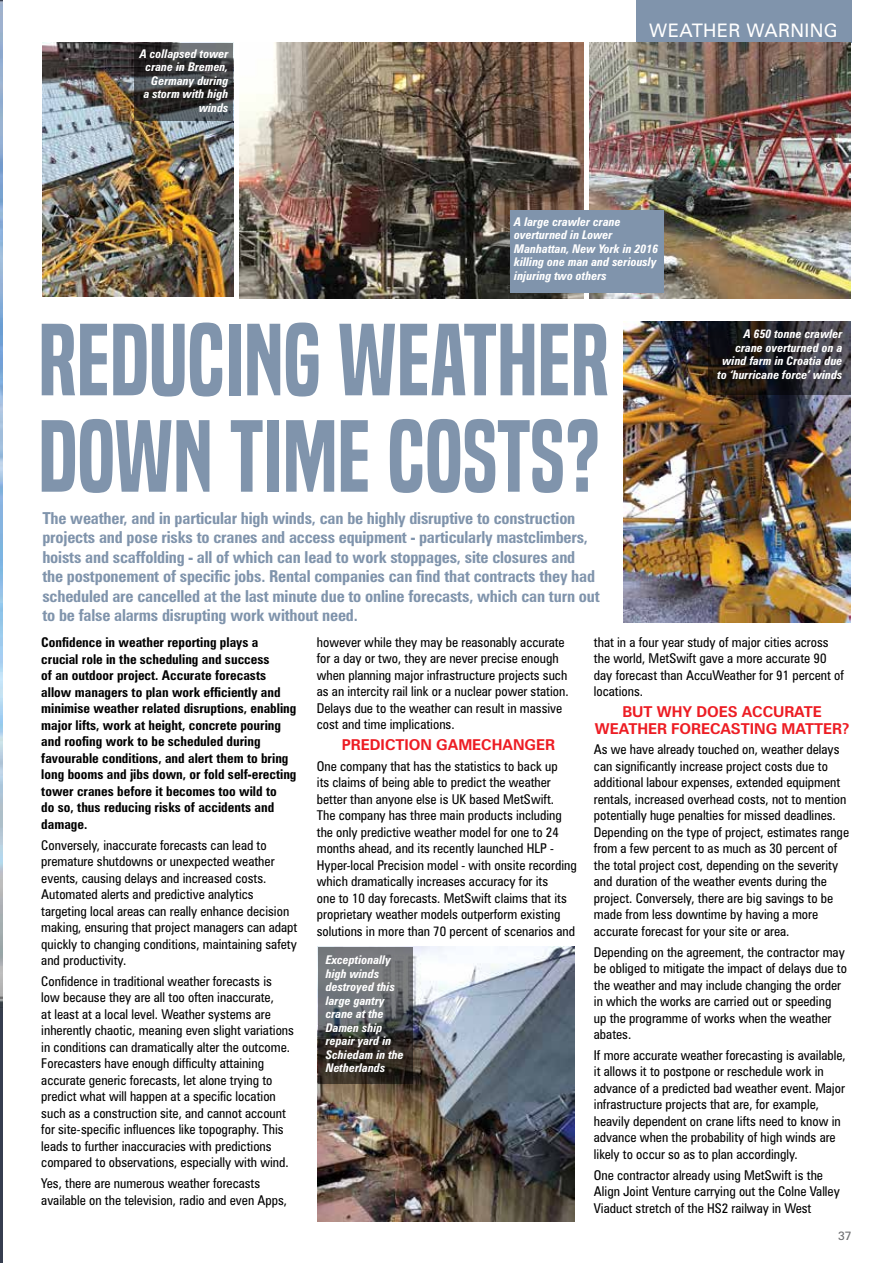
<style>
.page{position:relative;width:893px;height:1263px;background:#fff}
.page>*{position:absolute;margin:0;border:0;box-sizing:border-box;transform-origin:0 0}
.t1{font:94.5px/96.4px "Built Titling Sb";letter-spacing:.005em;color:#8094ac}
.t2{font:18.6px "Zurich BT";letter-spacing:.02em;color:#fff}
.t3{font:700 condensed 16.5px/19.5px "Zurich BT";letter-spacing:-.01em;color:#8094ac}
.t4{font:700 15px/16.5px "Zurich BT";color:#ed1d24;text-align:center}
.t5{font:condensed 13.5px/16.5px "Zurich BT";color:#000}
.t6{font:700 condensed 13.5px/16.5px "Zurich BT";color:#000}
.t7{font:italic 700 condensed 12px/13.5px "Zurich BT";color:#fff}
.t8{font:12px "Zurich BT";color:#6d6e71}
</style>
<div class="page">
<img style="left:317px;top:946px;width:257px;height:275px">
<svg style="left:318px;top:947px;width:94px;height:137px;background:#535353"></svg>
<div style="left:636px;top:0;width:215px;height:43px;background:#8094ac"></div>
<img style="left:43px;top:43px;width:190px;height:254px">
<img style="left:240px;top:43px;width:343px;height:256px">
<img style="left:590px;top:43px;width:261px;height:256px">
<div style="left:510px;top:210px;width:153px;height:82px;background:#8094ac"></div>
<svg style="left:134px;top:43px;width:99px;height:77px;background:#3a3b3c"></svg>
<img style="left:624px;top:321px;width:226px;height:301px">
<svg style="left:708px;top:321px;width:142px;height:74px;background:#2a272b"></svg>
<img style="left:0;top:0;width:2px;height:1263px">
<p class="t7" style="left:140px;top:47px;width:90px;text-align:right">A collapsed tower crane in Bremen,<br>Germany during<br>a storm with high winds</p>
<h2 class="t2" style="left:649px;top:19px;width:190px">WEATHER WARNING</h2>
<p class="t7" style="left:514px;top:215px;width:145px">A large crawler crane overturned in Lower<br>Manhattan, New York in 2016 killing one man and seriously injuring two others</p>
<h1 class="t1" style="left:39px;top:313px;width:572px">REDUCING WEATHER<br>DOWN TIME COSTS?</h1>
<p class="t7" style="left:718px;top:327px;width:126px;text-align:right">A 650 tonne crawler crane overturned on a wind farm in Croatia due to ‘hurricane force’ winds</p>
<p class="t3" style="left:42px;top:508px;width:559px">The weather, and in particular high winds, can be highly disruptive to construction projects and pose risks to cranes and access equipment - particularly mastclimbers, hoists and scaffolding - all of which can lead to work stoppages, site closures and the postponement of specific jobs. Rental companies can find that contracts they had scheduled are cancelled at the last minute due to online forecasts, which can turn out to be false alarms disrupting work without need.</p>
<p class="t6" style="left:41px;top:634px;width:257px">Confidence in weather reporting plays a crucial role in the scheduling and success<br>of an outdoor project. Accurate forecasts allow managers to plan work efficiently and minimise weather related disruptions, enabling major lifts, work at height, concrete pouring and roofing work to be scheduled during favourable conditions, and alert them to bring long booms and jibs down, or fold self-erecting tower cranes before it becomes too wild to<br>do so, thus reducing risks of accidents and damage.</p>
<p class="t5" style="left:41px;top:836px;width:258px">Conversely, inaccurate forecasts can lead to premature shutdowns or unexpected weather events, causing delays and increased costs.<br>Automated alerts and predictive analytics targeting local areas can really enhance decision making, ensuring that project managers can adapt quickly to changing conditions, maintaining safety and productivity.</p>
<p class="t5" style="left:41px;top:973px;width:254px">Confidence in traditional weather forecasts is<br>low because they are all too often inaccurate,<br>at least at a local level. Weather systems are inherently chaotic, meaning even slight variations in conditions can dramatically alter the outcome.<br>Forecasters have enough difficulty attaining accurate generic forecasts, let alone trying to predict what will happen at a specific location such as a construction site, and cannot account for site-specific influences like topography. This leads to further inaccuracies with predictions compared to observations, especially with wind.</p>
<p class="t5" style="left:41px;top:1175px;width:247px">Yes, there are numerous weather forecasts available on the television, radio and even Apps,</p>
<p class="t5" style="left:594px;top:634px;width:252px">that in a four year study of major cities across the world, MetSwift gave a more accurate 90 day forecast than AccuWeather for 91 percent of locations.</p>
<p class="t4" style="left:595px;top:703px;width:256px">BUT WHY DOES ACCURATE<br>WEATHER FORECASTING MATTER?</p>
<p class="t5" style="left:594px;top:741px;width:257px">As we have already touched on, weather delays can significantly increase project costs due to additional labour expenses, extended equipment rentals, increased overhead costs, not to mention potentially huge penalties for missed deadlines.<br>Depending on the type of project, estimates range from a few percent to as much as 30 percent of the total project cost, depending on the severity and duration of the weather events during the project. Conversely, there are big savings to be made from less downtime by having a more accurate forecast for your site or area.</p>
<p class="t5" style="left:594px;top:943px;width:255px">Depending on the agreement, the contractor may be obliged to mitigate the impact of delays due to the weather and may include changing the order in which the works are carried out or speeding up the programme of works when the weather abates.</p>
<p class="t5" style="left:594px;top:1046px;width:253px">If more accurate weather forecasting is available, it allows it to postpone or reschedule work in advance of a predicted bad weather event. Major infrastructure projects that are, for example, heavily dependent on crane lifts need to know in advance when the probability of high winds are likely to occur so as to plan accordingly.</p>
<p class="t5" style="left:594px;top:1166px;width:247px">One contractor already using MetSwift is the<br>Align Joint Venture carrying out the Colne Valley<br>Viaduct stretch of the HS2 railway in West</p>
<p class="t5" style="left:317px;top:634px;width:253px">however while they may be reasonably accurate for a day or two, they are never precise enough when planning major infrastructure projects such as an intercity rail link or a nuclear power station.<br>Delays due to the weather can result in massive cost and time implications.</p>
<p class="t4" style="left:342px;top:736px;width:215px">PREDICTION GAMECHANGER</p>
<p class="t5" style="left:317px;top:758px;width:261px">One company that has the statistics to back up<br>its claims of being able to predict the weather better than anyone else is UK based MetSwift.<br>The company has three main products including the only predictive weather model for one to 24 months ahead, and its recently launched HLP - Hyper-local Precision model - with onsite recording which dramatically increases accuracy for its<br>one to 10 day forecasts. MetSwift claims that its proprietary weather models outperform existing solutions in more than 70 percent of scenarios and</p>
<p class="t7" style="left:326px;top:953px;width:80px">Exceptionally high winds destroyed this large gantry crane at the<br>Damen ship repair yard in<br>Schiedam in the<br>Netherlands</p>
<p class="t8" style="left:838px;top:1229px;width:15px">37</p>
</div>
